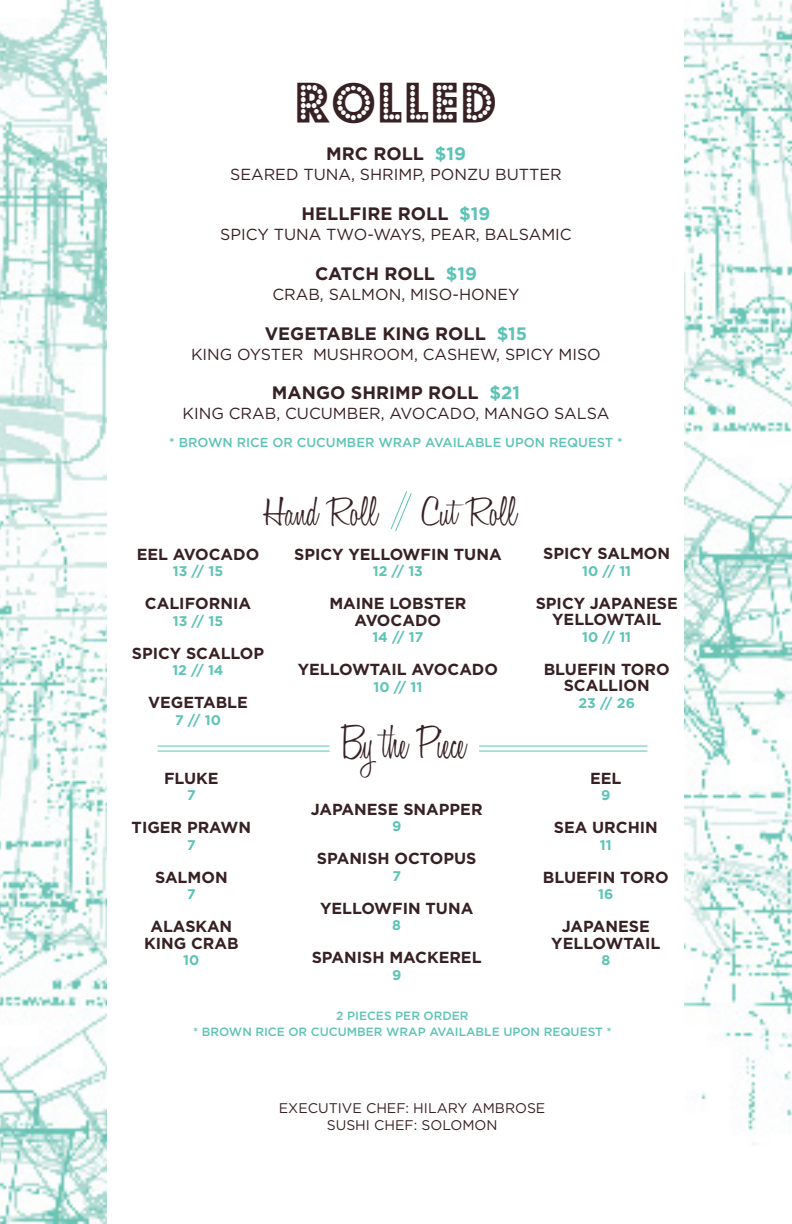
<style>
.page{position:relative;width:792px;height:1224px;background:#fff}
.page>*{position:absolute;margin:0;border:0;box-sizing:border-box;transform-origin:0 0}
.t1{font:300 48.2px "Honey Script";color:#372124;scale:.87 1}
.t2{font:48px "Budmo Jiggler";letter-spacing:.04em;color:#372124}
.t3{font:300 42px "Honey Script";color:#372124}
.t4{font:700 18px "Gotham HTF";color:#372124}
.t5{font:700 16px "Gotham HTF";color:#372124}
.t6{font:16px "Gotham HTF";color:#372124}
.t7{font:700 14px "Gotham HTF";color:#5dc4b6}
.t8{font:14px "Gotham HTF";color:#372124}
.t9{font:500 13px "Gotham HTF";color:#5dc4b6}
.t10{font:500 12px "Gotham HTF";color:#5dc4b6}
.s1{color:#5cc3b6}
</style>
<div class="page">
<svg style="left:390px;top:491px;width:22px;height:40px"></svg>
<hr style="left:157px;top:746px;width:173px;height:1px;background:#5cc3b6">
<hr style="left:157px;top:751px;width:173px;height:1px;background:#5cc3b6">
<hr style="left:479px;top:746px;width:168px;height:1px;background:#5cc3b6">
<hr style="left:479px;top:751px;width:168px;height:1px;background:#5cc3b6">
<img style="left:0;top:0;width:107px;height:1224px">
<img style="left:685px;top:0;width:107px;height:1145px">
<p class="t2" style="left:295px;top:75px;width:203px">ROLLed</p>
<p class="t4" style="left:326px;top:143px;width:141px">MRC ROLL <span class="s1">$19</span></p>
<p class="t6" style="left:230px;top:165px;width:333px">SEARED TUNA, SHRIMP, PONZU BUTTER</p>
<p class="t4" style="left:302px;top:203px;width:190px">HELLFIRE ROLL <span class="s1">$19</span></p>
<p class="t6" style="left:220px;top:225px;width:353px">SPICY TUNA TWO-WAYS, PEAR, BALSAMIC</p>
<p class="t4" style="left:315px;top:263px;width:163px">CATCH ROLL <span class="s1">$19</span></p>
<p class="t6" style="left:272px;top:285px;width:249px">CRAB, SALMON, MISO-HONEY</p>
<p class="t4" style="left:265px;top:323px;width:264px">VEGETABLE KING ROLL <span class="s1">$15</span></p>
<p class="t6" style="left:191px;top:345px;width:411px">KING OYSTER MUSHROOM, CASHEW, SPICY MISO</p>
<p class="t4" style="left:272px;top:382px;width:250px">MANGO SHRIMP ROLL <span class="s1">$21</span></p>
<p class="t6" style="left:183px;top:404px;width:428px">KING CRAB, CUCUMBER, AVOCADO, MANGO SALSA</p>
<p class="t9" style="left:169px;top:435px;width:455px">* BROWN RICE OR CUCUMBER WRAP AVAILABLE UPON REQUEST *</p>
<p class="t3" style="left:264px;top:486px;width:254px">Hand Roll Cut Roll</p>
<p class="t5" style="left:137px;top:545px;width:124px">EEL AVOCADO</p>
<p class="t7" style="left:173px;top:563px;width:52px">13 // 15</p>
<p class="t5" style="left:145px;top:594px;width:108px">CALIFORNIA</p>
<p class="t7" style="left:173px;top:613px;width:52px">13 // 15</p>
<p class="t5" style="left:132px;top:644px;width:134px">SPICY SCALLOP</p>
<p class="t7" style="left:172px;top:662px;width:53px">12 // 14</p>
<p class="t5" style="left:148px;top:693px;width:101px">VEGETABLE</p>
<p class="t7" style="left:175px;top:712px;width:47px">7 // 10</p>
<p class="t5" style="left:164px;top:769px;width:56px">FLUKE</p>
<p class="t7" style="left:187px;top:787px;width:10px">7</p>
<p class="t5" style="left:132px;top:818px;width:121px">TIGER PRAWN</p>
<p class="t7" style="left:187px;top:837px;width:10px">7</p>
<p class="t5" style="left:155px;top:868px;width:74px">SALMON</p>
<p class="t7" style="left:187px;top:886px;width:10px">7</p>
<p class="t5" style="left:150px;top:917px;width:83px">ALASKAN</p>
<p class="t5" style="left:144px;top:934px;width:96px">KING CRAB</p>
<p class="t7" style="left:183px;top:952px;width:18px">10</p>
<p class="t5" style="left:294px;top:545px;width:209px">SPICY YELLOWFIN TUNA</p>
<p class="t7" style="left:373px;top:563px;width:52px">12 // 13</p>
<p class="t5" style="left:329px;top:594px;width:139px">MAINE LOBSTER</p>
<p class="t5" style="left:355px;top:611px;width:88px">AVOCADO</p>
<p class="t7" style="left:372px;top:629px;width:53px">14 // 17</p>
<p class="t5" style="left:298px;top:660px;width:202px">YELLOWTAIL AVOCADO</p>
<p class="t7" style="left:373px;top:679px;width:50px">10 // 11</p>
<p class="t1" style="left:342px;top:714px;width:145px">By the Piece</p>
<p class="t5" style="left:311px;top:800px;width:173px">JAPANESE SNAPPER</p>
<p class="t7" style="left:392px;top:818px;width:11px">9</p>
<p class="t5" style="left:317px;top:849px;width:161px">SPANISH OCTOPUS</p>
<p class="t7" style="left:392px;top:868px;width:10px">7</p>
<p class="t5" style="left:320px;top:899px;width:155px">YELLOWFIN TUNA</p>
<p class="t7" style="left:392px;top:917px;width:10px">8</p>
<p class="t5" style="left:312px;top:948px;width:171px">SPANISH MACKEREL</p>
<p class="t7" style="left:392px;top:967px;width:11px">9</p>
<p class="t5" style="left:543px;top:544px;width:128px">SPICY SALMON</p>
<p class="t7" style="left:582px;top:563px;width:50px">10 // 11</p>
<p class="t5" style="left:536px;top:594px;width:143px">SPICY JAPANESE</p>
<p class="t5" style="left:552px;top:610px;width:111px">YELLOWTAIL</p>
<p class="t7" style="left:582px;top:629px;width:50px">10 // 11</p>
<p class="t5" style="left:544px;top:660px;width:127px">BLUEFIN TORO</p>
<p class="t5" style="left:564px;top:676px;width:88px">SCALLION</p>
<p class="t7" style="left:579px;top:695px;width:58px">23 // 26</p>
<p class="t5" style="left:590px;top:769px;width:33px">EEL</p>
<p class="t7" style="left:601px;top:787px;width:11px">9</p>
<p class="t5" style="left:554px;top:818px;width:106px">SEA URCHIN</p>
<p class="t7" style="left:600px;top:837px;width:13px">11</p>
<p class="t5" style="left:543px;top:868px;width:127px">BLUEFIN TORO</p>
<p class="t7" style="left:598px;top:886px;width:17px">16</p>
<p class="t5" style="left:562px;top:917px;width:89px">JAPANESE</p>
<p class="t5" style="left:551px;top:934px;width:111px">YELLOWTAIL</p>
<p class="t7" style="left:601px;top:952px;width:10px">8</p>
<p class="t10" style="left:336px;top:1009px;width:134px">2 PIECES PER ORDER</p>
<p class="t10" style="left:193px;top:1025px;width:420px">* BROWN RICE OR CUCUMBER WRAP AVAILABLE UPON REQUEST *</p>
<p class="t8" style="left:279px;top:1100px;width:268px">EXECUTIVE CHEF: HILARY AMBROSE</p>
<p class="t8" style="left:327px;top:1117px;width:172px">SUSHI CHEF: SOLOMON</p>
</div>
